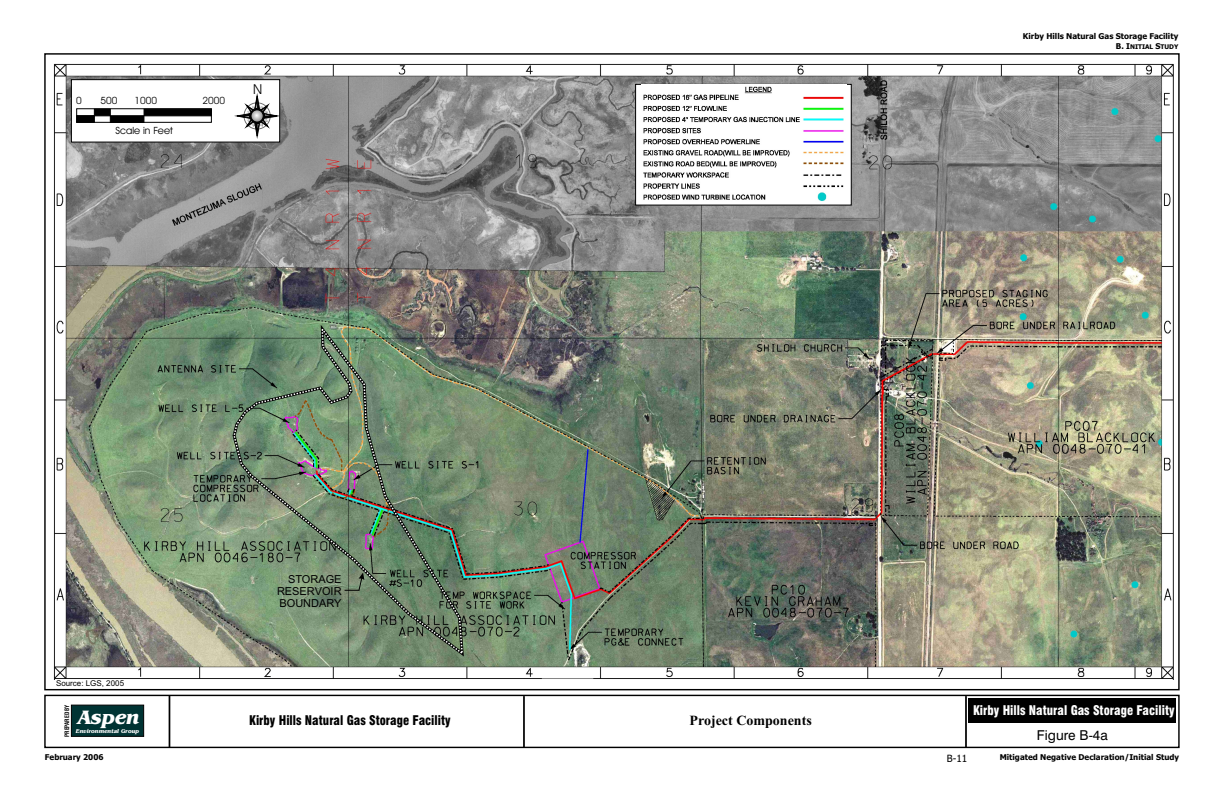
<style>
.page{position:relative;width:1224px;height:792px;background:#fff}
.page>*{position:absolute;margin:0;border:0;box-sizing:border-box;transform-origin:0 0}
.t1{font:italic 700 20px "Benguiat Bk BT";color:#fff}
.t2{font:700 14px "Times New Roman";color:#000}
.t3{font:13.8px "Avant Garde Bk BT";color:#000}
.t4{font:13.6px "Swis 721 BT";color:#000}
.t5{font:13px "Swis 721 Blk Cn BT";color:#000;scale:.96 1}
.t6{font:13px "Swis 721 Blk Cn BT";color:#fff;scale:.96 1}
.t7{font:11px/12.3px "Arial";color:#000;text-align:justify}
.t8{font:10px "Avant Garde Bk BT";color:#000}
.t9{font:10px "Tahoma";color:#000}
.t10{font:700 8px "Tahoma";color:#000}
.t11{font:8px "Arial";color:#000}
.t12{font:700 6.4px "Tahoma";color:#000}
.t13{font:700 6px "Swis 721 Cn BT";color:#000;scale:.96 1}
.t14{font:italic 700 5.8px "Benguiat Bk BT";color:#fff}
.s1{font-size:8px}
</style>
<div class="page">
<img style="left:53px;top:63px;width:1121px;height:617px">
<div style="left:71px;top:80px;width:209px;height:62px;background:#fff"></div>
<svg style="left:236px;top:95px;width:43px;height:42px"></svg>
<svg style="left:78px;top:110px;width:66px;height:11px"></svg>
<div style="left:144px;top:109px;width:67px;height:7px;background:#000;border:1px solid #000"></div>
<div style="left:76px;top:108px;width:136px;height:15px;border:1px solid #000"></div>
<div style="left:635px;top:84px;width:216px;height:121px;background:#fff"></div>
<img style="left:642px;top:85px;width:205px;height:116px">
<hr style="left:542px;top:679px;width:51px;height:4px;background:#fff">
<div style="left:71px;top:705px;width:73px;height:31px;background:#033;border:1px solid #000"></div>
<hr style="left:965px;top:696px;width:2px;height:51px;background:#000">
<hr style="left:523px;top:696px;width:2px;height:51px;background:#000">
<div style="left:968px;top:698px;width:208px;height:25px;background:#000"></div>
<div style="left:44px;top:695px;width:1136px;height:53px;border:1px solid #000"></div>
<hr style="left:169px;top:695px;width:1px;height:52px;background:#000">
<svg style="left:231px;top:325px;width:235px;height:335px"></svg>
<svg style="left:233px;top:327px;width:231px;height:330px"></svg>
<svg style="left:345px;top:573px;width:19px;height:18px"></svg>
<p class="t8" style="left:76px;top:96px;width:7px">0</p>
<p class="t8" style="left:101px;top:96px;width:18px">500</p>
<p class="t8" style="left:134px;top:96px;width:24px">1000</p>
<p class="t8" style="left:202px;top:96px;width:24px">2000</p>
<p class="t8" style="left:115px;top:127px;width:59px">Scale in Feet</p>
<h3 class="t3" style="left:253px;top:84px;width:11px">N</h3>
<p class="t11" style="left:56px;top:681px;width:70px">Source: LGS, 2005</p>
<p class="t13" style="left:64px;top:737px;width:35px;rotate:-90deg">PREPARED BY</p>
<h1 class="t1" style="left:78px;top:708px;width:63px">Aspen</h1>
<p class="t14" style="left:76px;top:729px;width:65px">Environmental Group</p>
<p class="t10" style="left:45px;top:754px;width:60px">February 2006</p>
<h3 class="t7" style="left:277px;top:574px;width:66px;text-indent:11px">STORAGE RESERVOIR BOUNDARY</h3>
<h3 class="t5" style="left:249px;top:716px;width:211px">Kirby Hills Natural Gas Storage Facility</h3>
<p class="t10" style="left:1023px;top:33px;width:157px">Kirby Hills Natural Gas Storage Facility</p>
<p class="t12" style="left:1116px;top:44px;width:64px"><span class="s1">B. I</span>NITIAL <span class="s1">S</span>TUDY</p>
<h2 class="t2" style="left:690px;top:715px;width:124px">Project Components</h2>
<h3 class="t6" style="left:973px;top:705px;width:211px">Kirby Hills Natural Gas Storage Facility</h3>
<h3 class="t4" style="left:1037px;top:730px;width:72px">Figure B-4a</h3>
<p class="t9" style="left:947px;top:754px;width:22px">B-11</p>
<p class="t10" style="left:1000px;top:754px;width:181px">Mitigated Negative Declaration/Initial Study</p>
</div>
